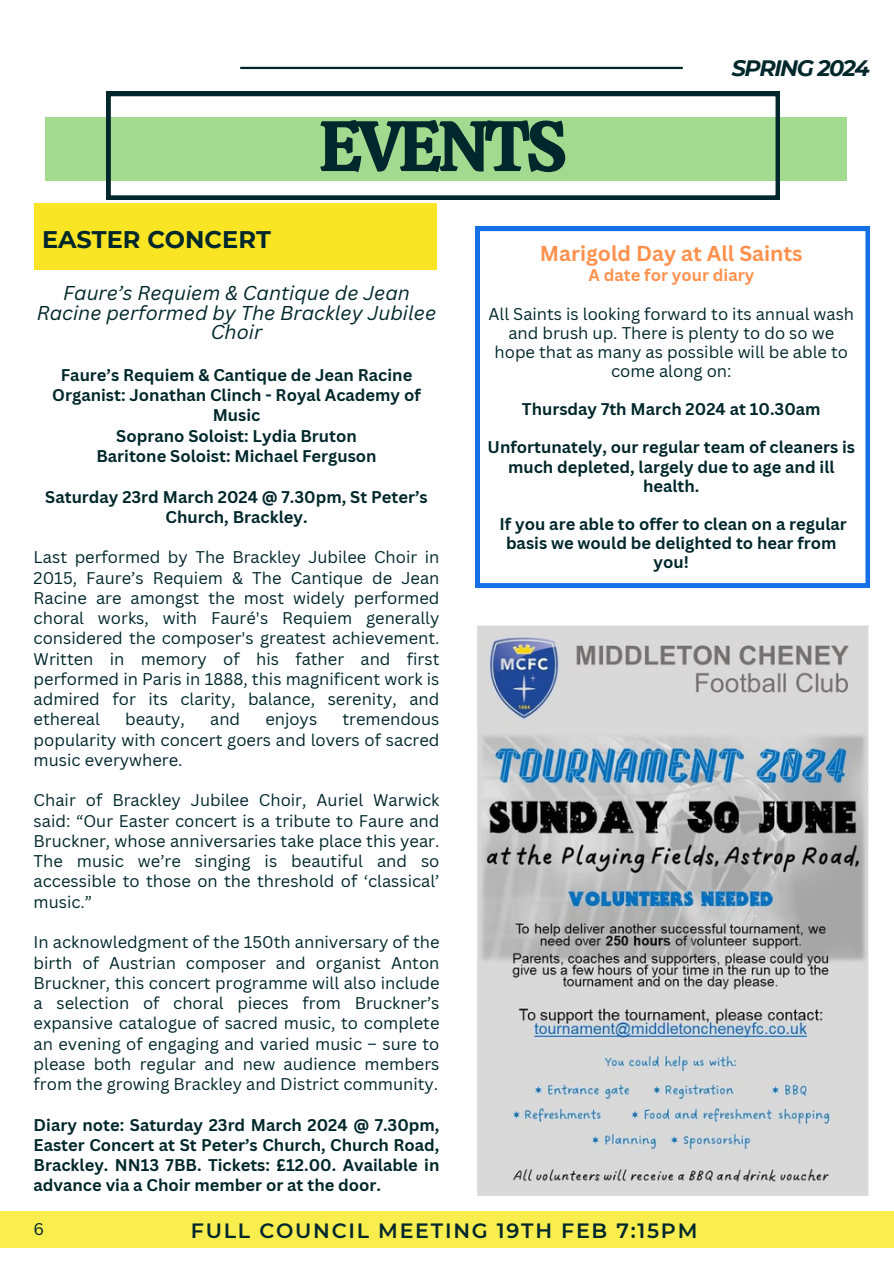
<style>
.page{position:relative;width:894px;height:1264px;background:#fff}
.page>*{position:absolute;margin:0;border:0;box-sizing:border-box;transform-origin:0 0}
.t1{font:71.25px "Calistoga";letter-spacing:-.065em;color:#00272b}
.t2{font:700 24px "Montserrat";color:#00272b}
.t3{font:italic 700 22.35px "Montserrat";letter-spacing:-.065em;color:#00272b}
.t4{font:700 21px "Canva Sans";color:#ff914d}
.t5{font:600 20.7px "Montserrat";letter-spacing:.085em;color:#00272b}
.t6{font:italic 19.5px/19.2px "Canva Sans";color:#00272b;text-align:center}
.t7{font:16.5px/20.2px "Canva Sans";color:#00272b;text-align:justify}
.t8{font:700 16.5px/20.2px "Canva Sans";color:#00272b;text-align:center}
.t9{font:700 16.5px "Canva Sans";color:#ff914d}
</style>
<div class="page">
<hr style="left:240px;top:67px;width:442px;height:2px;background:#00272b">
<div style="left:45px;top:117px;width:801px;height:64px;background:#a2db90"></div>
<svg style="left:106px;top:92px;width:673px;height:108px"></svg>
<div style="left:0;top:1210px;width:893px;height:37px;background:#faee4f"></div>
<div style="left:34px;top:203px;width:402px;height:66px;background:#fae524"></div>
<img style="left:477px;top:626px;width:392px;height:569px">
<svg style="left:475px;top:227px;width:394px;height:360px"></svg>
<h1 class="t1" style="left:318px;top:100px;width:251px">EVENTS</h1>
<h2 class="t3" style="left:731px;top:55px;width:140px">SPRING 2024</h2>
<h6 class="t2" style="left:42px;top:225px;width:230px">EASTER CONCERT</h6>
<p class="t6" style="left:37px;top:283px;width:401px">Faure’s Requiem &amp; Cantique de Jean<br>Racine performed by The Brackley Jubilee<br>Choir</p>
<h6 class="t8" style="left:52px;top:364px;width:370px">Faure’s Requiem &amp; Cantique de Jean Racine<br>Organist: Jonathan Clinch - Royal Academy of<br>Music<br>Soprano Soloist: Lydia Bruton<br>Baritone Soloist: Michael Ferguson</h6>
<h6 class="t8" style="left:45px;top:486px;width:384px">Saturday 23rd March 2024 @ 7.30pm, St Peter’s<br>Church, Brackley.</h6>
<h5 class="t7" style="left:34px;top:547px;width:407px">Last performed by The Brackley Jubilee Choir in 2015, Faure’s Requiem &amp; The Cantique de Jean Racine are amongst the most widely performed choral works, with Fauré's Requiem generally considered the composer's greatest achievement.<br>Written in memory of his father and first performed in Paris in 1888, this magnificent work is admired for its clarity, balance, serenity, and ethereal</h5>
<h5 class="t7" style="left:34px;top:709px;width:407px;text-indent:309px">tremendous popularity with concert goers and lovers of sacred music everywhere.</h5>
<h6 class="t7" style="left:34px;top:790px;width:407px">Chair of Brackley Jubilee Choir, Auriel Warwick said: “Our Easter concert is a tribute to Faure and Bruckner, whose anniversaries take place this year.<br>The music we’re singing is beautiful and so accessible to those on the threshold of ‘classical’ music.”</h6>
<p class="t7" style="left:34px;top:931px;width:407px">In acknowledgment of the 150th anniversary of the birth of Austrian composer and organist Anton Bruckner, this concert programme will also include a selection of choral pieces from Bruckner’s expansive catalogue of sacred music, to complete an evening of engaging and varied music – sure to please both regular and new audience members from the growing Brackley and District community.</p>
<p class="t8" style="left:34px;top:1114px;width:407px;text-align:justify">Diary note: Saturday 23rd March 2024 @ 7.30pm, Easter Concert at St Peter’s Church, Church Road, Brackley. NN13 7BB. Tickets: £12.00. Available in advance via a Choir member or at the door.</p>
<h5 class="t7" style="left:125px;top:709px;width:61px">beauty,</h5>
<h5 class="t7" style="left:210px;top:709px;width:32px">and</h5>
<h5 class="t7" style="left:265px;top:709px;width:53px">enjoys</h5>
<p class="t4" style="left:539px;top:238px;width:264px">Marigold Day at All Saints</p>
<p class="t9" style="left:588px;top:263px;width:167px">A date for your diary</p>
<p class="t7" style="left:488px;top:303px;width:367px;line-height:19.2px;text-align:center">All Saints is looking forward to its annual wash and brush up. There is plenty to do so we hope that as many as possible will be able to come along on:</p>
<h6 class="t8" style="left:522px;top:398px;width:300px">Thursday 7th March 2024 at 10.30am</h6>
<p class="t8" style="left:487px;top:437px;width:369px;line-height:19.2px">Unfortunately, our regular team of cleaners is much depleted, largely due to age and ill health.</p>
<p class="t8" style="left:499px;top:514px;width:349px;line-height:19.2px">If you are able to offer to clean on a regular basis we would be delighted to hear from you!</p>
<h3 class="t7" style="left:34px;top:1218px;width:12px">6</h3>
<h4 class="t5" style="left:191px;top:1217px;width:508px">FULL COUNCIL MEETING 19TH FEB 7:15PM</h4>
</div>
